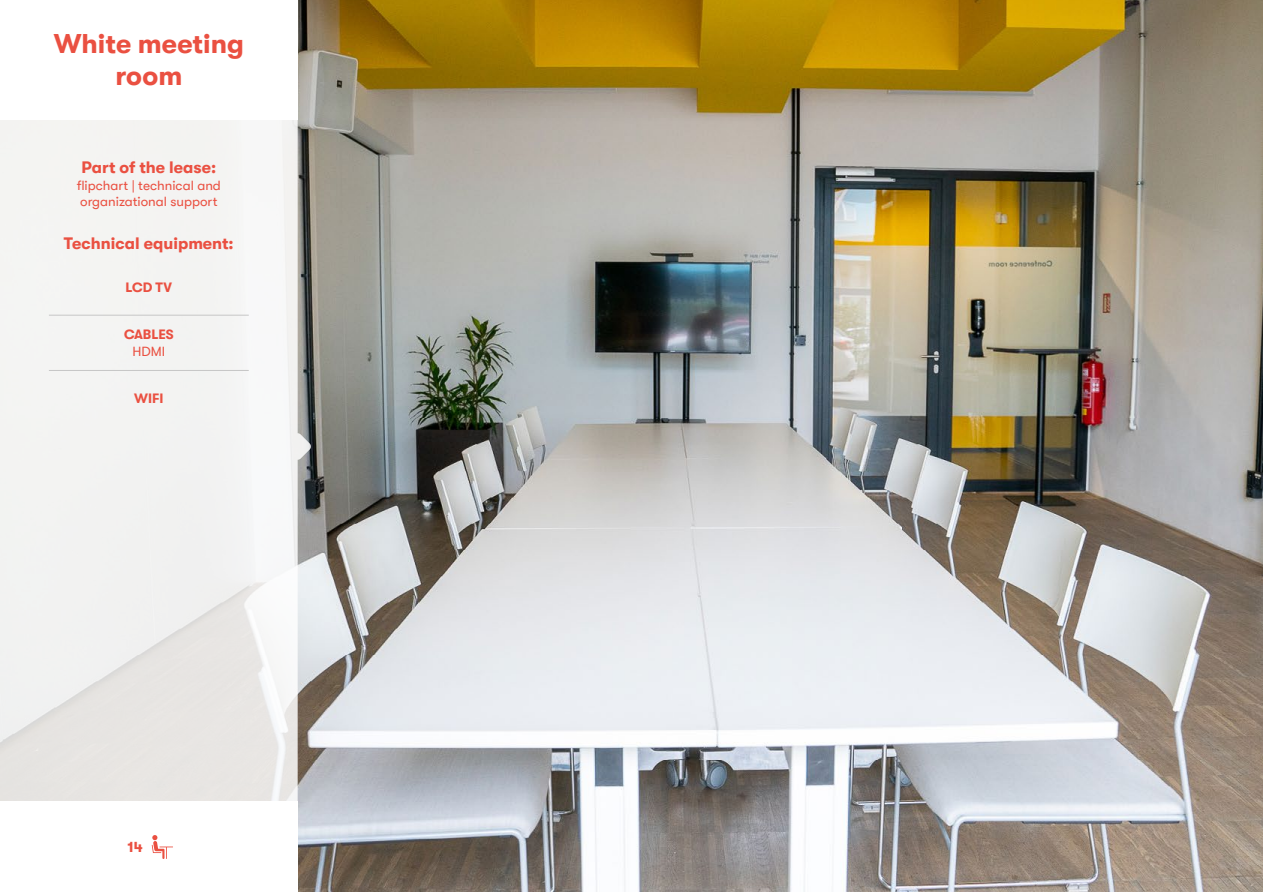
<style>
.page{position:relative;width:1263px;height:893px;background:#fff}
.page>*{position:absolute;margin:0;border:0;box-sizing:border-box;transform-origin:0 0}
.t1{font:700 27px/32.4px "GT Walsheim";color:#ea5041;text-align:center}
.t2{font:700 16.5px "GT Walsheim";color:#ea5041}
.t3{font:700 14.7px "GT Walsheim";color:#ea5041}
.t4{font:13.5px/16.2px "GT Walsheim";color:#ea5041}
.t5{font:700 13.5px "GT Walsheim";color:#ea5041}
</style>
<div class="page">
<img style="left:311px;top:0;width:952px;height:892px">
<svg style="left:0;top:0;width:311px;height:892px;fill:#f3f3f2"></svg>
<div style="left:0;top:0;width:298px;height:119px;background:#fff"></div>
<div style="left:0;top:801px;width:298px;height:92px;background:#fff"></div>
<svg style="left:152px;top:835px;width:21px;height:24px"></svg>
<hr style="left:49px;top:315px;width:200px;height:1px;background:#c6c6c6">
<hr style="left:49px;top:370px;width:200px;height:1px;background:#c6c6c6">
<h1 class="t1" style="left:54px;top:27px;width:192px">White meeting room</h1>
<p class="t2" style="left:81px;top:158px;width:136px">Part of the lease:</p>
<p class="t4" style="left:77px;top:177px;width:146px">flipchart | technical and organizational support</p>
<p class="t2" style="left:64px;top:234px;width:171px">Technical equipment:</p>
<p class="t5" style="left:126px;top:280px;width:48px">LCD TV</p>
<p class="t5" style="left:124px;top:327px;width:51px">CABLES</p>
<p class="t4" style="left:132px;top:343px;width:34px">HDMI</p>
<p class="t5" style="left:134px;top:391px;width:31px">WIFI</p>
<p class="t3" style="left:128px;top:839px;width:17px">14</p>
</div>
